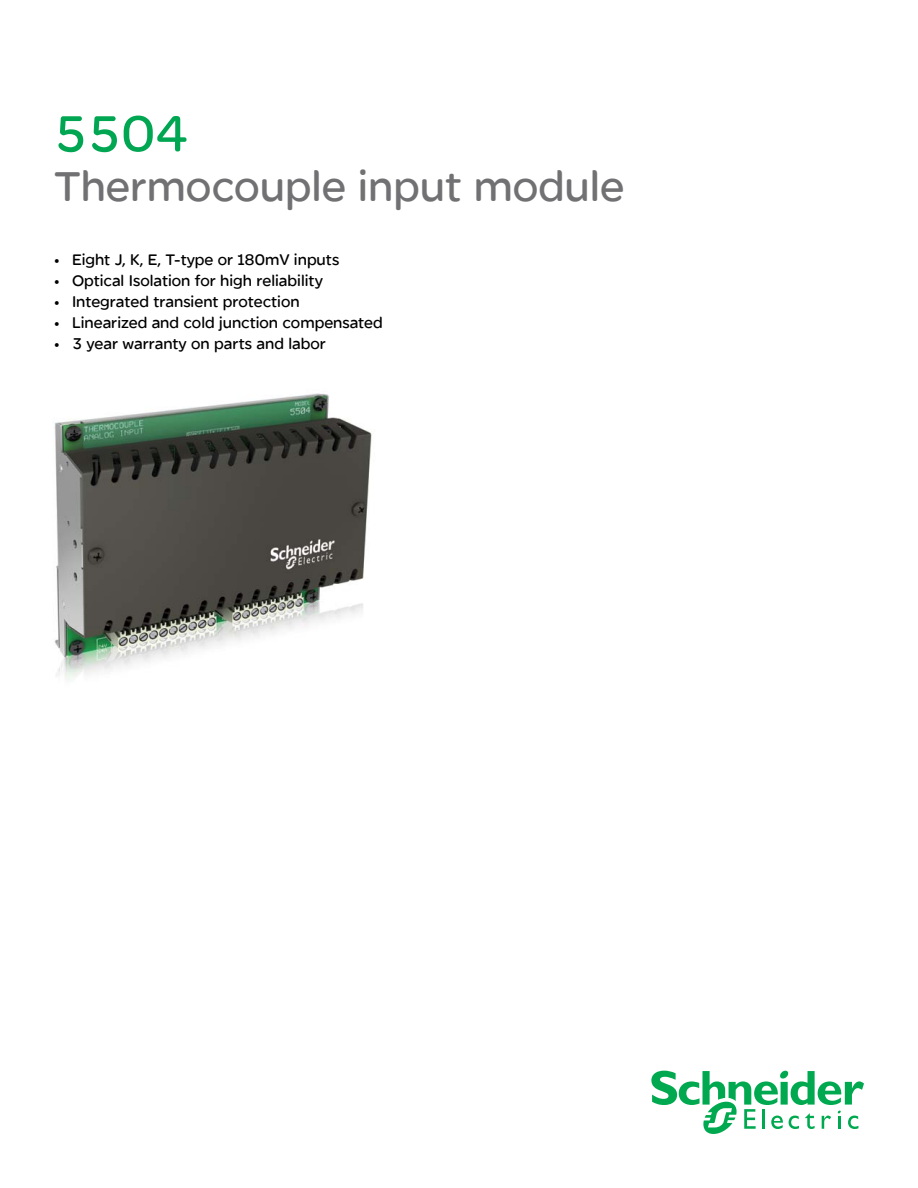
<style>
.page{position:relative;width:918px;height:1188px;background:#fff}
.page>*{position:absolute;margin:0;border:0;box-sizing:border-box;transform-origin:0 0}
.t1{font:54px "SE Optimist";color:#00a651}
.t2{font:45px "SE Optimist";color:#717073}
.t3{font:16.5px "SE Optimist";color:#000}
</style>
<div class="page">
<svg style="left:651px;top:1070px;width:213px;height:64px"></svg>
<img style="left:54px;top:393px;width:318px;height:288px">
<h1 class="t1" style="left:54px;top:103px;width:136px">5504</h1>
<h2 class="t2" style="left:54px;top:160px;width:572px">Thermocouple input module</h2>
<p class="t3" style="left:54px;top:250px;width:287px">• Eight J, K, E, T-type or ±80mV inputs</p>
<p class="t3" style="left:54px;top:271px;width:270px">• Optical Isolation for high reliability</p>
<p class="t3" style="left:54px;top:292px;width:247px">• Integrated transient protection</p>
<p class="t3" style="left:54px;top:313px;width:330px">• Linearized and cold junction compensated</p>
<p class="t3" style="left:54px;top:334px;width:273px">• 3 year warranty on parts and labor</p>
</div>
